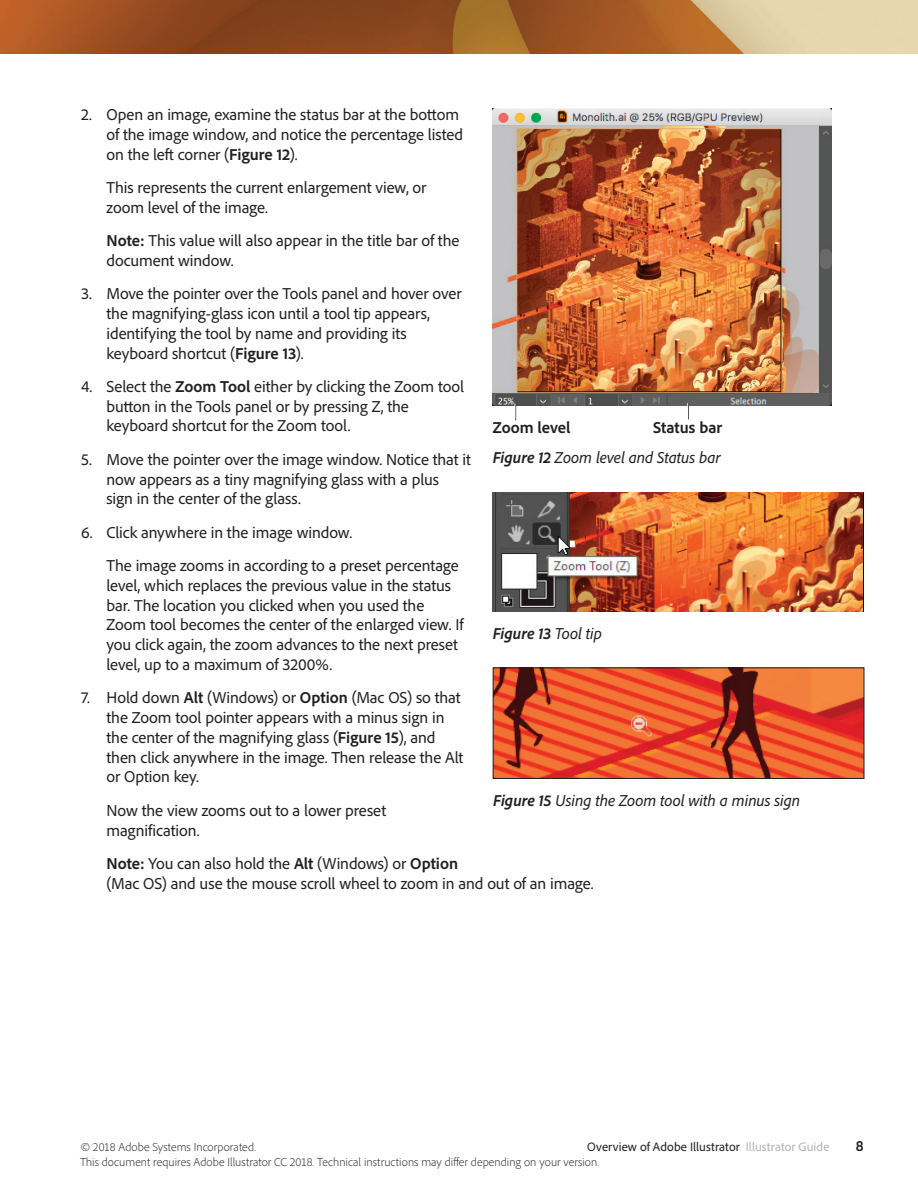
<style>
.page{position:relative;width:918px;height:1188px;background:#fff}
.page>*{position:absolute;margin:0;border:0;box-sizing:border-box;transform-origin:0 0}
.t1{font:16.5px/19.8px "Adobe Clean";letter-spacing:-.005em;color:#231f20}
.t2{font:italic 16.5px "Adobe Clean";letter-spacing:-.005em;color:#231f20}
.t3{font:700 16.5px "Adobe Clean";color:#231f20}
.t4{font:italic 700 16.5px "Adobe Clean";letter-spacing:-.005em;color:#231f20}
.t5{font:700 semi-condensed 15px "Adobe Clean";color:#231f20}
.t6{font:12.75px "Adobe Clean";letter-spacing:.005em;color:#231f20}
.t7{font:300 12px "Adobe Clean";letter-spacing:.005em;color:#231f20}
.s1{font-weight:700}
.s2{font-weight:400}
.s3{color:#b3b2b1}
</style>
<div class="page">
<img style="left:0;top:0;width:918px;height:54px">
<img style="left:493px;top:108px;width:338px;height:298px">
<svg style="left:515px;top:403px;width:1px;height:17px"></svg>
<svg style="left:687px;top:403px;width:2px;height:16px"></svg>
<img style="left:493px;top:492px;width:371px;height:120px">
<img style="left:495px;top:670px;width:367px;height:107px">
<div style="left:493px;top:668px;width:371px;height:111px;border:1px solid #231f20"></div>
<p class="t1" style="left:106px;top:104px;width:358px;text-indent:-25px">2. Open an image, examine the status bar at the bottom of the image window, and notice the percentage listed on the left corner (<span class="s1">Figure 12</span>).</p>
<p class="t1" style="left:106px;top:177px;width:322px">This represents the current enlargement view, or zoom level of the image.</p>
<p class="t1" style="left:106px;top:230px;width:354px"><span class="s1">Note:</span> This value will also appear in the title bar of the document window.</p>
<p class="t1" style="left:106px;top:283px;width:357px;text-indent:-25px">3. Move the pointer over the Tools panel and hover over the magnifying-glass icon until a tool tip appears, identifying the tool by name and providing its keyboard shortcut (<span class="s1">Figure 13</span>).</p>
<p class="t1" style="left:106px;top:376px;width:359px;text-indent:-25px">4. Select the <span class="s1">Zoom Tool</span> either by clicking the Zoom tool button in the Tools panel or by pressing Z, the keyboard shortcut for the Zoom tool.</p>
<p class="t1" style="left:106px;top:449px;width:366px;text-indent:-25px">5. Move the pointer over the image window. Notice that it now appears as a tiny magnifying glass with a plus<br>sign in the center of the glass.</p>
<p class="t1" style="left:106px;top:515px;width:354px;line-height:33.3px;text-indent:-25px">6. Click anywhere in the image window.<br>The image zooms in according to a preset percentage</p>
<p class="t1" style="left:106px;top:575px;width:359px">level, which replaces the previous value in the status bar. The location you clicked when you used the Zoom tool becomes the center of the enlarged view. If you click again, the zoom advances to the next preset level, up to a maximum of 3200%.</p>
<p class="t1" style="left:106px;top:687px;width:358px;text-indent:-25px">7. Hold down <span class="s1">Alt</span> (Windows) or <span class="s1">Option</span> (Mac OS) so that the Zoom tool pointer appears with a minus sign in the center of the magnifying glass (<span class="s1">Figure 15</span>), and then click anywhere in the image. Then release the Alt or Option key.</p>
<p class="t1" style="left:106px;top:800px;width:281px">Now the view zooms out to a lower preset magnification.</p>
<p class="t1" style="left:106px;top:853px;width:489px"><span class="s1">Note:</span> You can also hold the <span class="s1">Alt</span> (Windows) or <span class="s1">Option<br></span>(Mac OS) and use the mouse scroll wheel to zoom in and out of an image.</p>
<p class="t3" style="left:493px;top:417px;width:79px">Zoom level</p>
<p class="t3" style="left:653px;top:417px;width:71px">Status bar</p>
<p class="t2" style="left:493px;top:447px;width:229px"><span class="s1">Figure 12</span> Zoom level and Status bar</p>
<p class="t4" style="left:493px;top:623px;width:111px">Figure 13 <span class="s2">Tool tip</span></p>
<p class="t2" style="left:493px;top:789px;width:309px"><span class="s1">Figure 15</span> Using the Zoom tool with a minus sign</p>
<p class="t7" style="left:81px;top:1139px;width:177px">© 2018 Adobe Systems Incorporated.</p>
<p class="t6" style="left:587px;top:1139px;width:244px">Overview of Adobe Illustrator <span class="s3">Illustrator Guide</span></p>
<p class="t5" style="left:856px;top:1137px;width:9px">8</p>
<p class="t7" style="left:80px;top:1154px;width:521px">This document requires Adobe Illustrator CC 2018. Technical instructions may differ depending on your version.</p>
</div>
